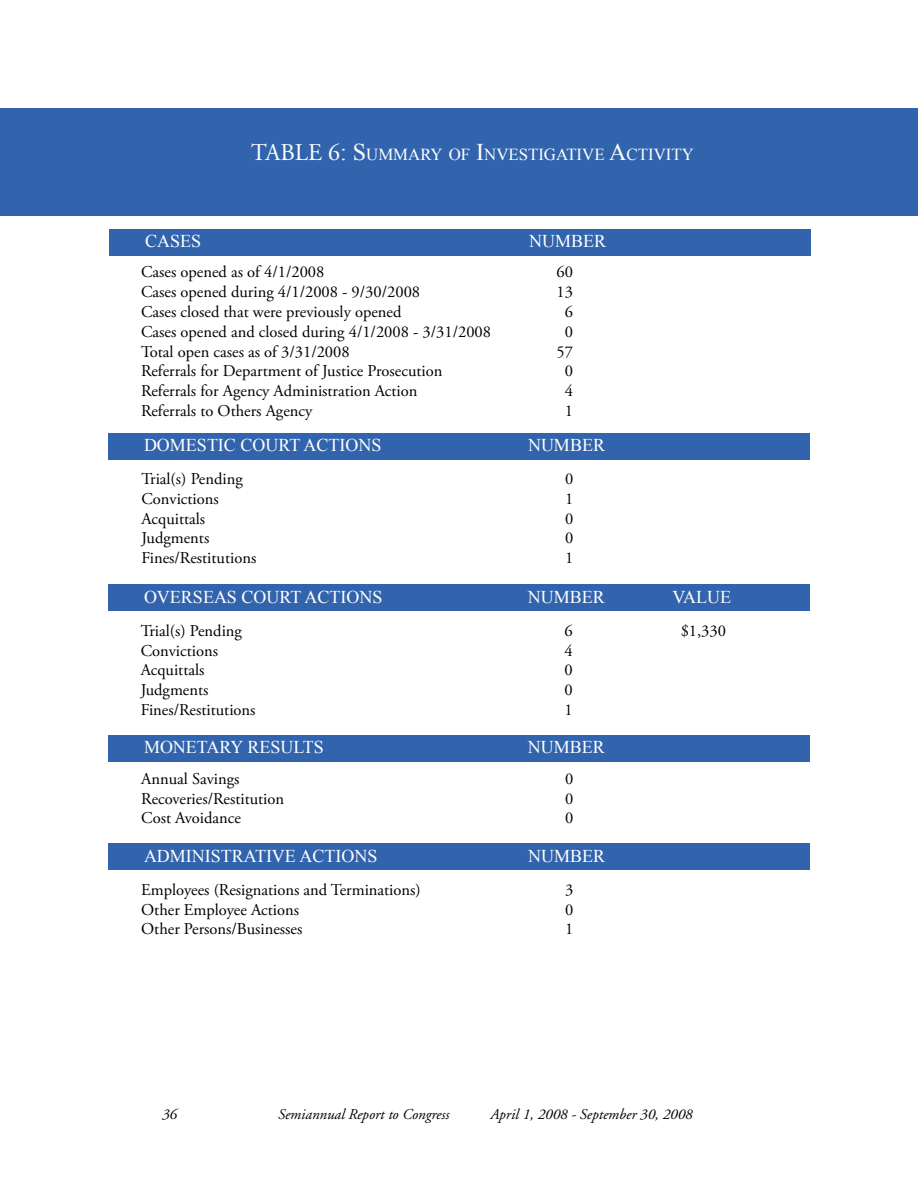
<style>
.page{position:relative;width:918px;height:1188px;background:#fff}
.page>*{position:absolute;margin:0;border:0;box-sizing:border-box;transform-origin:0 0}
.t1{font:18px "Times New Roman";color:#fff}
.t2{font:16.8px "Times New Roman";color:#fff}
.t3{font:16.5px "Adobe Garamond Pro";letter-spacing:-.005em;color:#000}
.t4{font:16.5px "Adobe Garamond Pro";letter-spacing:-.035em;color:#000}
.t5{font:italic 15px "Adobe Garamond";color:#000}
.s1{font-family:"Adobe Garamond Pro";font-size:24px}
.s2{font-size:24px}
</style>
<div class="page">
<div style="left:0;top:108px;width:918px;height:108px;background:#3164ad"></div>
<div style="left:109px;top:229px;width:702px;height:27px;background:#3164ad"></div>
<div style="left:108px;top:433px;width:702px;height:27px;background:#3164ad"></div>
<div style="left:108px;top:584px;width:702px;height:27px;background:#3164ad"></div>
<div style="left:108px;top:735px;width:702px;height:27px;background:#3164ad"></div>
<div style="left:108px;top:843px;width:702px;height:27px;background:#3164ad"></div>
<p class="t2" style="left:251px;top:143px;width:444px"><span class="s1">TABLE 6</span><span class="s2">: S</span>UMMARY OF <span class="s2">I</span>NVESTIGATIVE <span class="s2">A</span>CTIVITY</p>
<p class="t1" style="left:145px;top:229px;width:58px">CASES</p>
<p class="t1" style="left:521px;top:229px;width:75px">NUMBER</p>
<p class="t3" style="left:141px;top:262px;width:185px">Cases opened as of 4/1/2008</p>
<p class="t3" style="left:557px;top:262px;width:18px">60</p>
<p class="t3" style="left:141px;top:282px;width:281px">Cases opened during 4/1/2008 - 9/30/2008</p>
<p class="t3" style="left:557px;top:282px;width:18px">13</p>
<p class="t3" style="left:141px;top:302px;width:262px">Cases closed that were previously opened</p>
<p class="t3" style="left:565px;top:302px;width:10px">6</p>
<p class="t3" style="left:141px;top:322px;width:352px">Cases opened and closed during 4/1/2008 - 3/31/2008</p>
<p class="t3" style="left:565px;top:322px;width:10px">0</p>
<p class="t3" style="left:141px;top:342px;width:210px">Total open cases as of 3/31/2008</p>
<p class="t3" style="left:557px;top:342px;width:18px">57</p>
<p class="t4" style="left:141px;top:361px;width:303px">Referrals for Department of Justice Prosecution</p>
<p class="t3" style="left:565px;top:361px;width:10px">0</p>
<p class="t3" style="left:141px;top:381px;width:278px">Referrals for Agency Administration Action</p>
<p class="t3" style="left:565px;top:381px;width:10px">4</p>
<p class="t3" style="left:141px;top:401px;width:173px">Referrals to Others Agency</p>
<p class="t3" style="left:565px;top:401px;width:10px">1</p>
<p class="t1" style="left:144px;top:433px;width:74px">DOMESTIC</p>
<p class="t1" style="left:240px;top:433px;width:75px">COURT ACTIO</p>
<p class="t1" style="left:359px;top:433px;width:25px">NS</p>
<p class="t1" style="left:528px;top:433px;width:67px">NUMBER</p>
<p class="t3" style="left:141px;top:469px;width:103px">Trial(s) Pending</p>
<p class="t3" style="left:565px;top:469px;width:10px">0</p>
<p class="t3" style="left:141px;top:489px;width:79px">Convictions</p>
<p class="t3" style="left:565px;top:489px;width:10px">1</p>
<p class="t3" style="left:141px;top:509px;width:65px">Acquittals</p>
<p class="t3" style="left:565px;top:509px;width:10px">0</p>
<p class="t3" style="left:141px;top:528px;width:69px">Judgments</p>
<p class="t3" style="left:565px;top:528px;width:10px">0</p>
<p class="t3" style="left:141px;top:548px;width:116px">Fines/Restitutions</p>
<p class="t3" style="left:565px;top:548px;width:10px">1</p>
<p class="t1" style="left:144px;top:585px;width:173px">OVERSEAS COURT ACTIO</p>
<p class="t1" style="left:360px;top:585px;width:25px">NS</p>
<p class="t1" style="left:528px;top:585px;width:67px">NUMBER</p>
<p class="t1" style="left:673px;top:585px;width:13px">VAL</p>
<p class="t1" style="left:707px;top:585px;width:25px">UE</p>
<p class="t3" style="left:141px;top:621px;width:103px">Trial(s) Pending</p>
<p class="t3" style="left:564px;top:621px;width:10px">6</p>
<p class="t3" style="left:681px;top:621px;width:47px">$1,330</p>
<p class="t3" style="left:141px;top:641px;width:79px">Convictions</p>
<p class="t3" style="left:564px;top:641px;width:10px">4</p>
<p class="t3" style="left:141px;top:660px;width:65px">Acquittals</p>
<p class="t3" style="left:564px;top:660px;width:10px">0</p>
<p class="t3" style="left:141px;top:680px;width:69px">Judgments</p>
<p class="t3" style="left:564px;top:680px;width:10px">0</p>
<p class="t3" style="left:141px;top:700px;width:116px">Fines/Restitutions</p>
<p class="t3" style="left:564px;top:700px;width:10px">1</p>
<p class="t1" style="left:144px;top:735px;width:181px">MONETARY RESULT S</p>
<p class="t1" style="left:528px;top:735px;width:67px">NUMBER</p>
<p class="t3" style="left:141px;top:769px;width:100px">Annual Savings</p>
<p class="t3" style="left:565px;top:769px;width:10px">0</p>
<p class="t3" style="left:141px;top:789px;width:144px">Recoveries/Restitution</p>
<p class="t3" style="left:565px;top:789px;width:10px">0</p>
<p class="t3" style="left:141px;top:808px;width:101px">Cost Avoidance</p>
<p class="t3" style="left:565px;top:808px;width:10px">0</p>
<p class="t1" style="left:144px;top:844px;width:15px">ADM</p>
<p class="t1" style="left:186px;top:844px;width:126px">INISTRATIVE ACTIO</p>
<p class="t1" style="left:354px;top:844px;width:25px">NS</p>
<p class="t1" style="left:528px;top:844px;width:67px">NUMBER</p>
<p class="t3" style="left:141px;top:880px;width:281px">Employees (Resignations and Terminations)</p>
<p class="t3" style="left:565px;top:880px;width:10px">3</p>
<p class="t3" style="left:141px;top:900px;width:159px">Other Employee Actions</p>
<p class="t3" style="left:565px;top:900px;width:10px">0</p>
<p class="t3" style="left:141px;top:919px;width:163px">Other Persons/Businesses</p>
<p class="t3" style="left:565px;top:919px;width:10px">1</p>
<p class="t5" style="left:162px;top:1106px;width:16px">36</p>
<p class="t5" style="left:278px;top:1106px;width:173px">Semiannual Report to Congress</p>
<p class="t5" style="left:491px;top:1106px;width:204px">April 1, 2008 - September 30, 2008</p>
</div>
